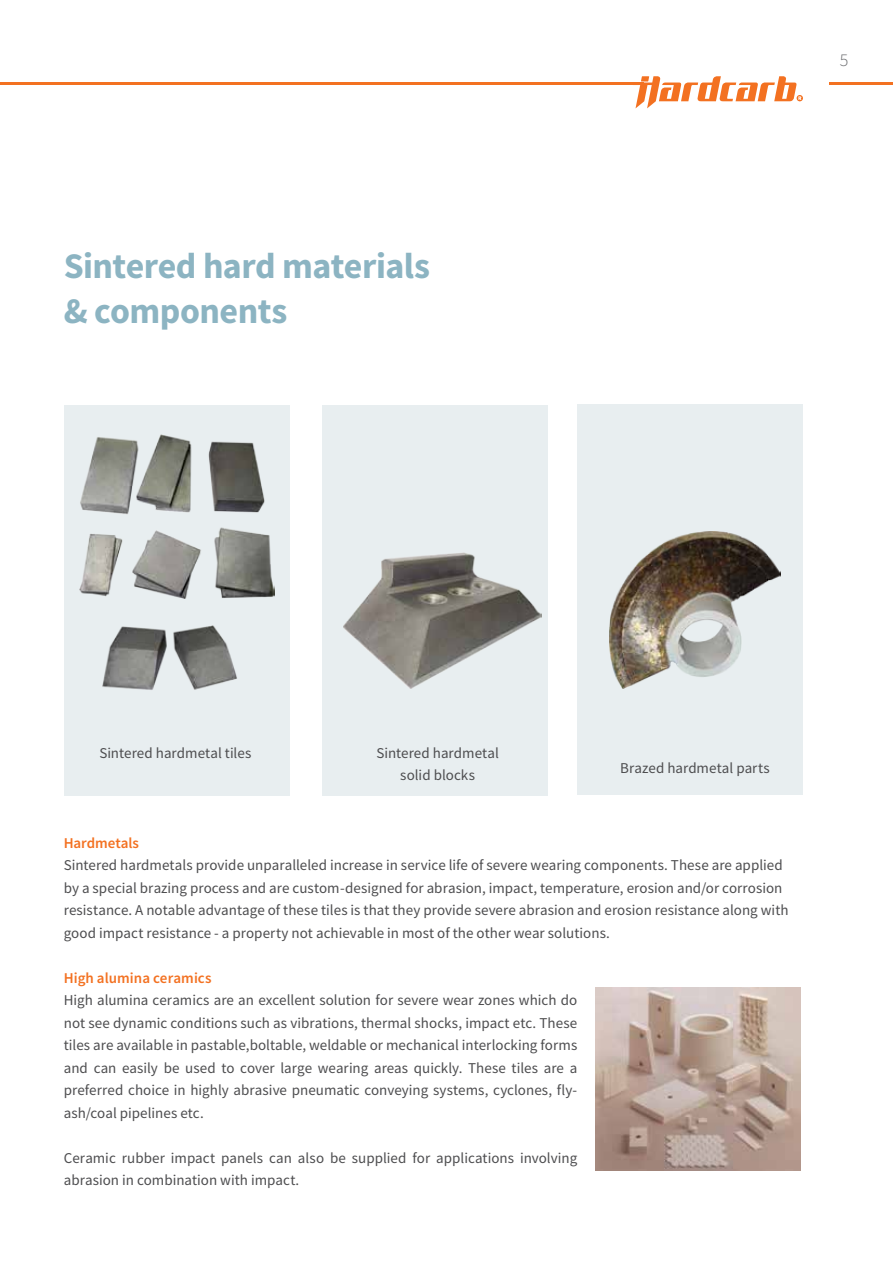
<style>
.page{position:relative;width:893px;height:1263px;background:#fff}
.page>*{position:absolute;margin:0;border:0;box-sizing:border-box;transform-origin:0 0}
.t1{font:700 36px/45px "Source Sans Pro";letter-spacing:-.015em;color:#8cb4c2}
.t2{font:300 18px "Source Sans Pro";color:#6d6e71}
.t3{font:15px/22.5px "Source Sans Pro";letter-spacing:.005em;color:#4d4d4f}
.t4{font:600 15px "Source Sans Pro";color:#f37121}
</style>
<div class="page">
<div style="left:64px;top:405px;width:225px;height:390px;background:#e8eef0"></div>
<div style="left:577px;top:404px;width:226px;height:390px;background:#e8eef0"></div>
<div style="left:322px;top:405px;width:226px;height:390px;background:#e8eef0"></div>
<img style="left:609px;top:532px;width:171px;height:156px">
<img style="left:344px;top:553px;width:197px;height:136px">
<img style="left:595px;top:987px;width:206px;height:183px">
<hr style="left:0;top:83px;width:644px;height:2px;background:#f37121">
<svg style="left:633px;top:76px;width:170px;height:32px"></svg>
<hr style="left:829px;top:83px;width:64px;height:2px;background:#f37121">
<img style="left:79px;top:435px;width:196px;height:163px">
<img style="left:103px;top:625px;width:134px;height:65px">
<h1 class="t1" style="left:64px;top:243px;width:368px">Sintered hard materials &amp; components</h1>
<p class="t2" style="left:840px;top:49px;width:10px">5</p>
<p class="t3" style="left:99px;top:741px;width:153px">Sintered hardmetal tiles</p>
<p class="t3" style="left:376px;top:741px;width:124px;text-align:center">Sintered hardmetal solid blocks</p>
<p class="t3" style="left:620px;top:756px;width:151px">Brazed hardmetal parts</p>
<p class="t4" style="left:64px;top:833px;width:77px">Hardmetals</p>
<p class="t3" style="left:64px;top:854px;width:726px">Sintered hardmetals provide unparalleled increase in service life of severe wearing components. These are applied by a special brazing process and are custom-designed for abrasion, impact, temperature, erosion and/or corrosion resistance. A notable advantage of these tiles is that they provide severe abrasion and erosion resistance along with good impact resistance - a property not achievable in most of the other wear solutions.</p>
<p class="t4" style="left:64px;top:968px;width:149px">High alumina ceramics</p>
<p class="t3" style="left:64px;top:989px;width:515px;text-align:justify">High alumina ceramics are an excellent solution for severe wear zones which do not see dynamic conditions such as vibrations, thermal shocks, impact etc. These tiles are available in pastable,boltable, weldable or mechanical interlocking forms and can easily be used to cover large wearing areas quickly. These tiles are a preferred choice in highly abrasive pneumatic conveying systems, cyclones, fly&shy;ash/coal pipelines etc.</p>
<p class="t3" style="left:64px;top:1146px;width:515px">Ceramic rubber impact panels can also be supplied for applications involving abrasion in combination with impact.</p>
</div>
